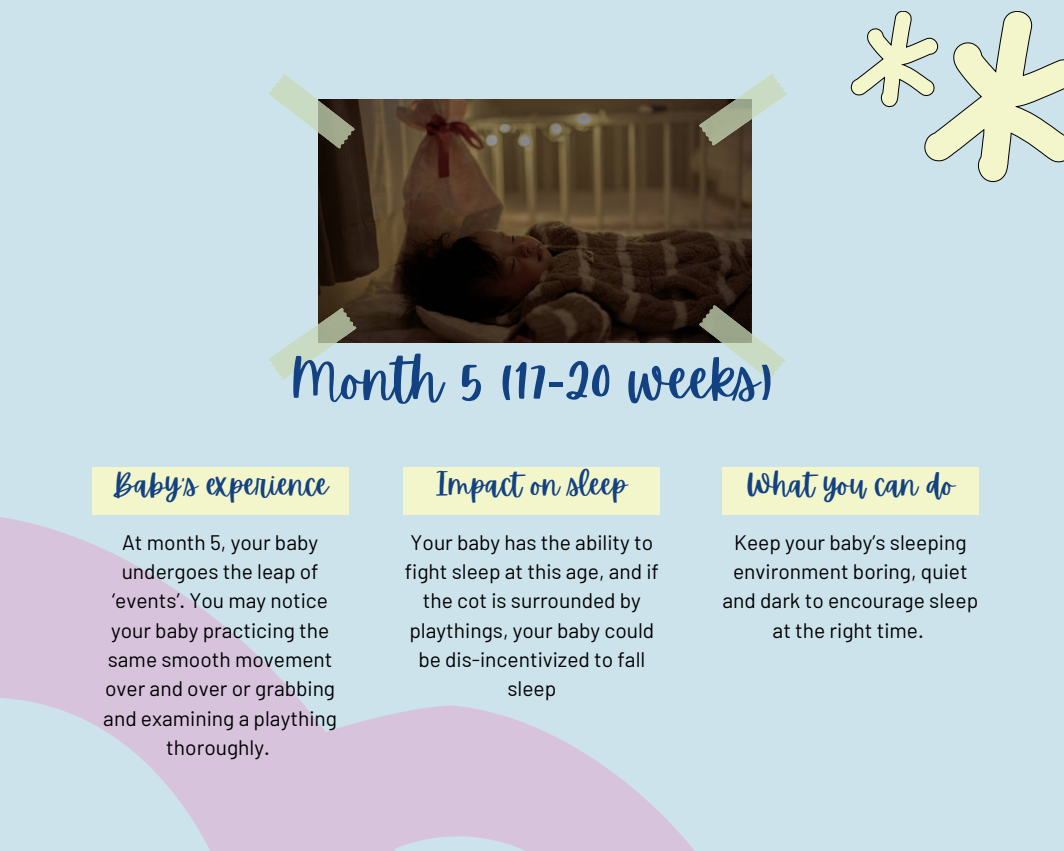
<style>
.page{position:relative;width:1064px;height:851px;background:#fff}
.page>*{position:absolute;margin:0;border:0;box-sizing:border-box;transform-origin:0 0}
.t1{font:55.8px "Apricots";color:#134282}
.t2{font:30px "Apricots";color:#134282}
.t3{font:21px/29.2px "Barlow";color:#000;text-align:center}
.s1{font-family:"Noto Sans"}
</style>
<div class="page">
<div style="left:0;top:0;width:1063px;height:850px;background:#cce3ec"></div>
<img style="left:318px;top:99px;width:433px;height:243px">
<svg style="left:698px;top:74px;width:89px;height:72px"></svg>
<svg style="left:269px;top:74px;width:86px;height:75px"></svg>
<svg style="left:698px;top:304px;width:87px;height:76px"></svg>
<svg style="left:269px;top:307px;width:88px;height:67px"></svg>
<svg style="left:0;top:374px;width:349px;height:476px"></svg>
<svg style="left:311px;top:602px;width:383px;height:248px"></svg>
<svg style="left:850px;top:11px;width:213px;height:172px"></svg>
<div style="left:92px;top:468px;width:256px;height:47px;background:#f3f5ca"></div>
<div style="left:403px;top:468px;width:257px;height:47px;background:#f3f5ca"></div>
<div style="left:721px;top:468px;width:257px;height:47px;background:#f3f5ca"></div>
<p class="t1" style="left:290px;top:347px;width:484px">Month 5 (17<span class="s1">-</span>20 weeks)</p>
<p class="t2" style="left:112px;top:467px;width:218px">Baby’s experience</p>
<p class="t2" style="left:436px;top:467px;width:192px">Impact on sleep</p>
<p class="t2" style="left:745px;top:467px;width:210px">What you can do</p>
<p class="t3" style="left:103px;top:527px;width:235px">At month 5, your baby undergoes the leap of ‘events’. You may notice your baby practicing the same smooth movement over and over or grabbing and examining a plaything thoroughly.</p>
<p class="t3" style="left:404px;top:527px;width:256px">Your baby has the ability to fight sleep at this age, and if the cot is surrounded by playthings, your baby could be dis-incentivized to fall sleep</p>
<h1 class="t3" style="left:722px;top:527px;width:257px">Keep your baby’s sleeping environment boring, quiet and dark to encourage sleep at the right time.</h1>
</div>
